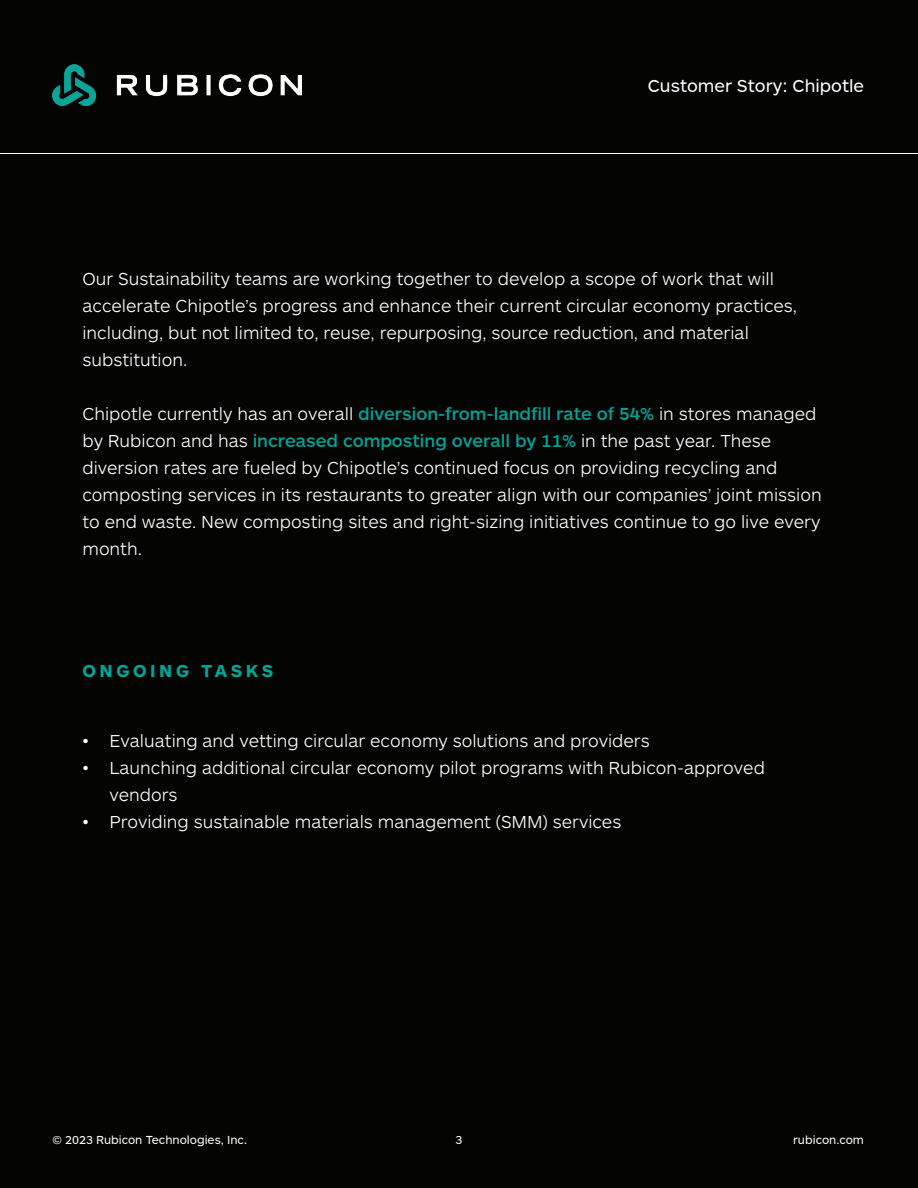
<style>
.page{position:relative;width:918px;height:1188px;background:#040503}
.page>*{position:absolute;margin:0;border:0;box-sizing:border-box;transform-origin:0 0}
.t1{font:300 18px/27px "ARS Maquette";color:#fff}
.t2{font:18px "ARS Maquette";color:#fff}
.t3{font:700 18px "ARS Maquette";letter-spacing:.2em;color:#00a599}
.t4{font:12px "ARS Maquette";color:#fff}
.s1{font-weight:500;color:#00a599}
</style>
<div class="page">
<hr style="left:0;top:154px;width:918px;height:1px;background:#fff">
<img style="left:52px;top:65px;width:249px;height:41px">
<p class="t2" style="left:648px;top:76px;width:218px">Customer Story: Chipotle</p>
<p class="t1" style="left:82px;top:265px;width:716px">Our Sustainability teams are working together to develop a scope of work that will accelerate Chipotle’s progress and enhance their current circular economy practices, including, but not limited to, reuse, repurposing, source reduction, and material substitution.</p>
<p class="t1" style="left:82px;top:400px;width:741px">Chipotle currently has an overall <span class="s1">diversion-from-landfill rate of 54%</span> in stores managed by Rubicon and has <span class="s1">increased composting overall by 11%</span> in the past year. These diversion rates are fueled by Chipotle’s continued focus on providing recycling and composting services in its restaurants to greater align with our companies’ joint mission to end waste. New composting sites and right-sizing initiatives continue to go live every month.</p>
<p class="t3" style="left:82px;top:659px;width:192px">ONGOING TASKS</p>
<p class="t1" style="left:82px;top:726px;width:569px">• Evaluating and vetting circular economy solutions and providers</p>
<p class="t1" style="left:110px;top:753px;width:657px;text-indent:-27px">• Launching additional circular economy pilot programs with Rubicon-approved vendors</p>
<p class="t1" style="left:82px;top:807px;width:540px">• Providing sustainable materials management (SMM) services</p>
<p class="t4" style="left:52px;top:1133px;width:196px">© 2023 Rubicon Technologies, Inc.</p>
<p class="t4" style="left:456px;top:1133px;width:8px">3</p>
<p class="t4" style="left:793px;top:1133px;width:72px">rubicon.com</p>
</div>
